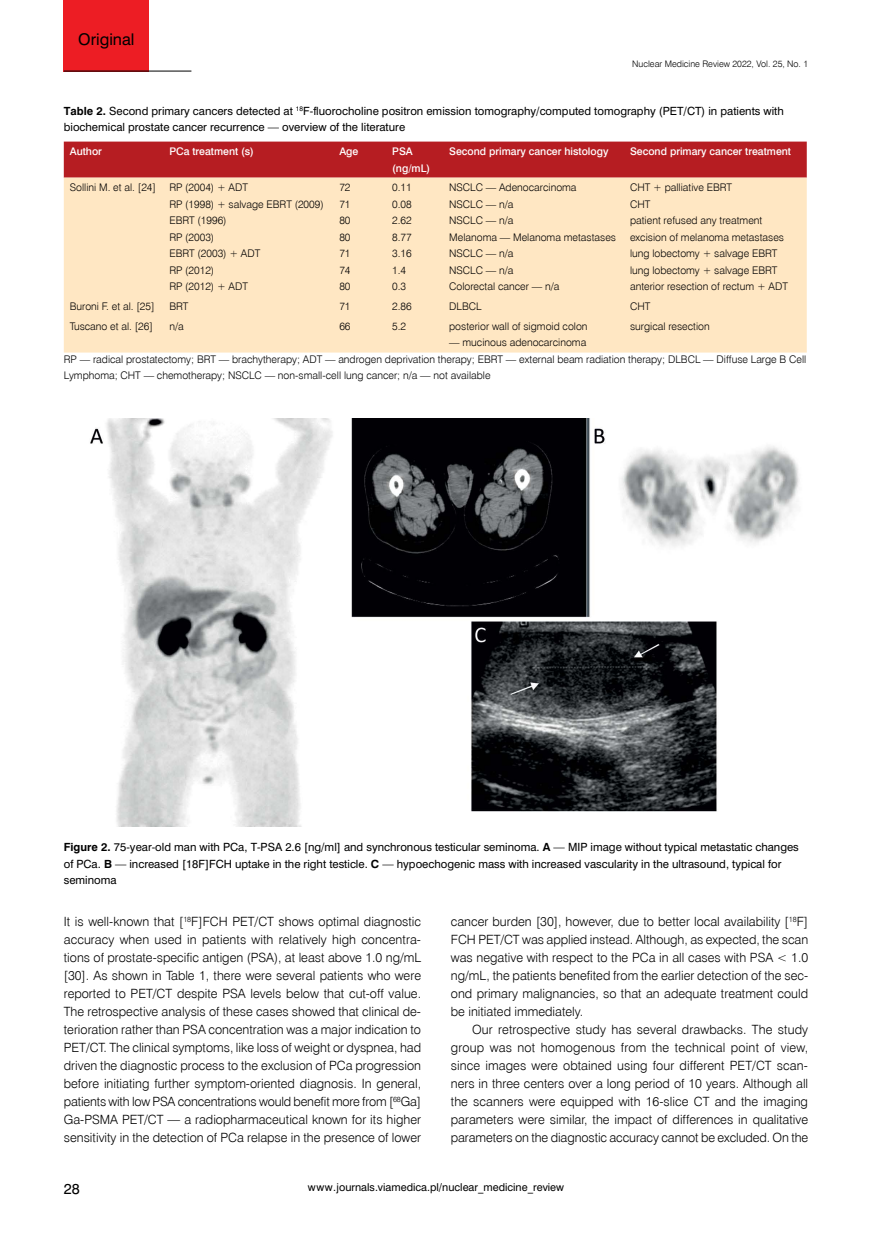
<style>
.page{position:relative;width:872px;height:1234px;background:#fff}
.page>*{position:absolute;margin:0;border:0;box-sizing:border-box;transform-origin:0 0}
.t1{font:15px "Swis 721 PL";color:#000}
.t2{font:13.5px "Swis 721 PL";color:#000}
.t3{font:12.75px/18px "Swis 721 Lt EU";color:#000;text-align:justify}
.t4{font:10.5px/16.5px "Swis 721 Lt EU";color:#000}
.t5{font:10.5px/16.5px "Swis 721 PL";color:#000}
.t6{font:10.5px/16.5px "Swis 721 Md EU";color:#fff}
.t7{font:10.05px "Swis 721 PL";color:#000}
.t8{font:9px "Swis 721 Lt EU";color:#000}
.s1{font-weight:700}
</style>
<div class="page">
<div style="left:64px;top:0;width:85px;height:71px;background:#ed1d24"></div>
<hr style="left:64px;top:71px;width:127px;height:1px;background:#000">
<div style="left:64px;top:141px;width:742px;height:37px;background:#b61d22"></div>
<div style="left:64px;top:178px;width:742px;height:174px;background:#ffe7c3"></div>
<img style="left:90px;top:419px;width:709px;height:406px">
<p class="t1" style="left:78px;top:30px;width:58px">Original</p>
<p class="t8" style="left:632px;top:58px;width:177px">Nuclear Medicine Review 2022, Vol. 25, No. 1</p>
<p class="t5" style="left:64px;top:102px;width:721px"><span class="s1">Table 2.</span> Second primary cancers detected at <sup>18</sup>F-fluorocholine positron emission tomography/computed tomography (PET/CT) in patients with biochemical prostate cancer recurrence — overview of the literature</p>
<p class="t6" style="left:70px;top:144px;width:34px">Author</p>
<p class="t6" style="left:169px;top:144px;width:86px">PCa treatment (s)</p>
<p class="t6" style="left:339px;top:144px;width:21px">Age</p>
<p class="t6" style="left:392px;top:144px;width:39px">PSA (ng/mL)</p>
<p class="t6" style="left:449px;top:144px;width:161px">Second primary cancer histology</p>
<p class="t6" style="left:630px;top:144px;width:162px">Second primary cancer treatment</p>
<p class="t4" style="left:70px;top:179px;width:88px">Sollini M. et al. [24]</p>
<p class="t4" style="left:169px;top:179px;width:156px">RP (2004) + ADT<br>RP (1998) + salvage EBRT (2009)<br>EBRT (1996)<br>RP (2003)<br>EBRT (2003) + ADT<br>RP (2012)<br>RP (2012) + ADT</p>
<p class="t4" style="left:339px;top:179px;width:13px;text-align:justify">72<br>71<br>80<br>80<br>71<br>74<br>80</p>
<p class="t4" style="left:392px;top:179px;width:21px">0.11<br>0.08<br>2.62<br>8.77<br>3.16<br>1.4<br>0.3</p>
<p class="t4" style="left:449px;top:179px;width:168px">NSCLC — Adenocarcinoma<br>NSCLC — n/a<br>NSCLC — n/a<br>Melanoma — Melanoma metastases<br>NSCLC — n/a<br>NSCLC — n/a<br>Colorectal cancer — n/a</p>
<p class="t4" style="left:630px;top:179px;width:159px">CHT + palliative EBRT<br>CHT<br>patient refused any treatment excision of melanoma metastases lung lobectomy + salvage EBRT lung lobectomy + salvage EBRT anterior resection of rectum + ADT</p>
<p class="t4" style="left:70px;top:298px;width:86px">Buroni F. et al. [25]</p>
<p class="t4" style="left:169px;top:298px;width:21px">BRT</p>
<p class="t4" style="left:339px;top:298px;width:13px">71</p>
<p class="t4" style="left:392px;top:298px;width:21px">2.86</p>
<p class="t4" style="left:449px;top:298px;width:34px">DLBCL</p>
<p class="t4" style="left:630px;top:298px;width:22px">CHT</p>
<p class="t4" style="left:70px;top:318px;width:85px">Tuscano et al. [26]</p>
<p class="t4" style="left:169px;top:318px;width:16px">n/a</p>
<p class="t4" style="left:339px;top:318px;width:13px">66</p>
<p class="t4" style="left:392px;top:318px;width:15px">5.2</p>
<p class="t4" style="left:449px;top:318px;width:140px">posterior wall of sigmoid colon</p>
<p class="t4" style="left:449px;top:334px;width:139px">— mucinous adenocarcinoma</p>
<p class="t4" style="left:630px;top:318px;width:81px">surgical resection</p>
<p class="t4" style="left:64px;top:351px;width:744px">RP — radical prostatectomy; BRT — brachytherapy; ADT — androgen deprivation therapy; EBRT — external beam radiation therapy; DLBCL — Diffuse Large B Cell<br>Lymphoma; CHT — chemotherapy; NSCLC — non-small-cell lung cancer; n/a — not available</p>
<p class="t5" style="left:64px;top:838px;width:736px"><span class="s1">Figure 2.</span> 75-year-old man with PCa, T-PSA 2.6 [ng/ml] and synchronous testicular seminoma. <span class="s1">A</span> — MIP image without typical metastatic changes of PCa. <span class="s1">B</span> — increased [18F]FCH uptake in the right testicle. <span class="s1">C</span> — hypoechogenic mass with increased vascularity in the ultrasound, typical for seminoma</p>
<p class="t3" style="left:64px;top:912px;width:359px">It is well-known that [<sup>18</sup>F]FCH PET/CT shows optimal diagnostic accuracy when used in patients with relatively high concentra&shy;tions of prostate-specific antigen (PSA), at least above 1.0 ng/mL [30]. As shown in Table 1, there were several patients who were reported to PET/CT despite PSA levels below that cut-off value.<br>The retrospective analysis of these cases showed that clinical de&shy;terioration rather than PSA concentration was a major indication to PET/CT. The clinical symptoms, like loss of weight or dyspnea, had driven the diagnostic process to the exclusion of PCa progression before initiating further symptom-oriented diagnosis. In general, patients with low PSA concentrations would benefit more from [<sup>68</sup>Ga] Ga-PSMA PET/CT — a radiopharmaceutical known for its higher sensitivity in the detection of PCa relapse in the presence of lower</p>
<p class="t3" style="left:451px;top:912px;width:359px">cancer burden [30], however, due to better local availability [<sup>18</sup>F] FCH PET/CT was applied instead. Although, as expected, the scan was negative with respect to the PCa in all cases with PSA &lt; 1.0 ng/mL, the patients benefited from the earlier detection of the sec&shy;ond primary malignancies, so that an adequate treatment could be initiated immediately.</p>
<p class="t3" style="left:451px;top:1020px;width:359px;text-indent:21px">Our retrospective study has several drawbacks. The study group was not homogenous from the technical point of view, since images were obtained using four different PET/CT scan&shy;ners in three centers over a long period of 10 years. Although all the scanners were equipped with 16-slice CT and the imaging parameters were similar, the impact of differences in qualitative parameters on the diagnostic accuracy cannot be excluded. On the</p>
<p class="t2" style="left:64px;top:1179px;width:17px">28</p>
<p class="t7" style="left:308px;top:1180px;width:258px">www.journals.viamedica.pl/nuclear_medicine_review</p>
</div>
